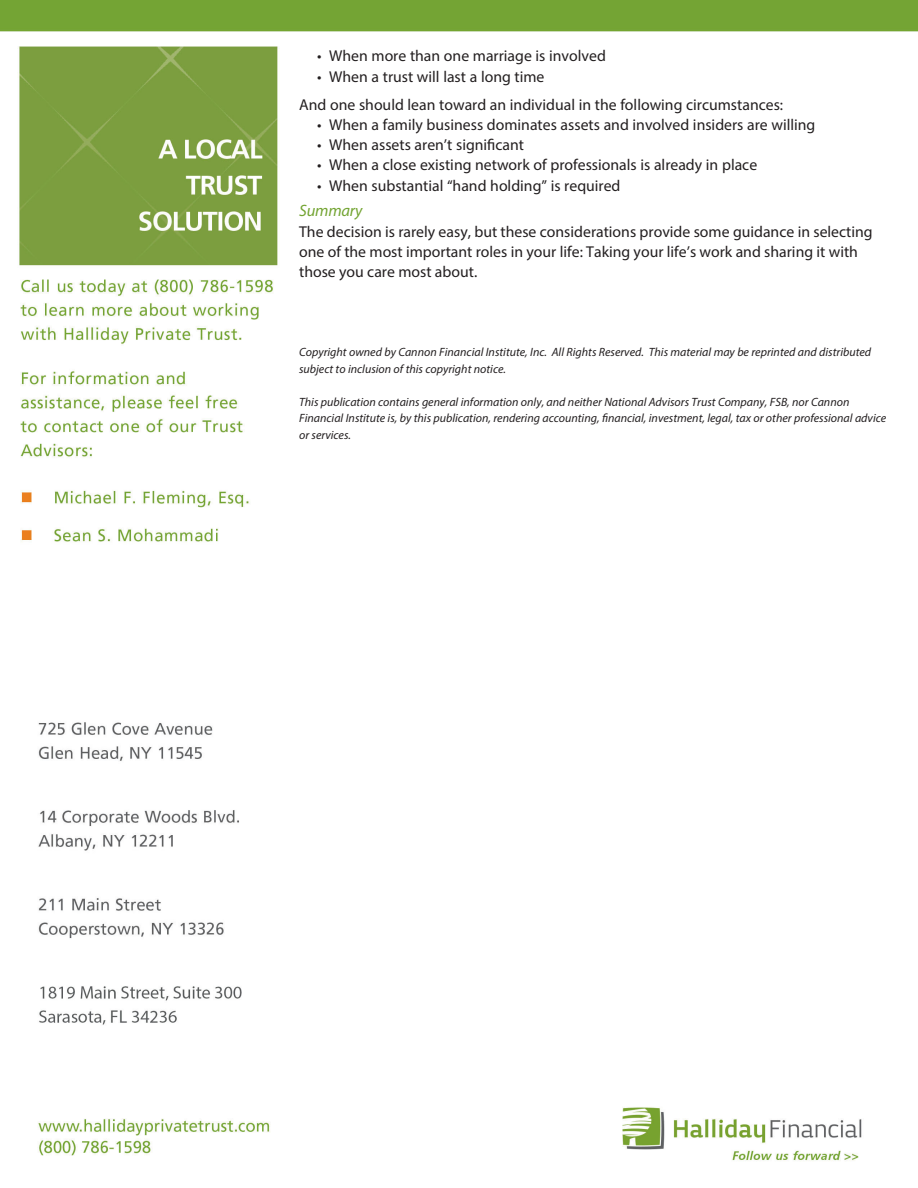
<style>
.page{position:relative;width:918px;height:1188px;background:#fff}
.page>*{position:absolute;margin:0;border:0;box-sizing:border-box;transform-origin:0 0}
.t1{font:italic 16.5px "Myriad Pro";letter-spacing:-.01em;color:#73a432}
.t2{font:15.75px/20.2px "Myriad Pro";color:#231f20}
.t3{font:italic 12px/16.5px "Myriad Pro";color:#231f20}
</style>
<div class="page">
<img style="left:0;top:0;width:918px;height:1161px">
<p class="t2" style="left:317px;top:46px;width:290px">• When more than one marriage is involved</p>
<p class="t2" style="left:317px;top:66px;width:229px">• When a trust will last a long time</p>
<p class="t2" style="left:299px;top:94px;width:486px">And one should lean toward an individual in the following circumstances:</p>
<p class="t2" style="left:317px;top:114px;width:500px">• When a family business dominates assets and involved insiders are willing</p>
<p class="t2" style="left:317px;top:134px;width:208px">• When assets aren’t significant</p>
<p class="t2" style="left:317px;top:155px;width:442px">• When a close existing network of professionals is already in place</p>
<p class="t2" style="left:317px;top:175px;width:305px">• When substantial “hand holding” is required</p>
<p class="t1" style="left:299px;top:201px;width:65px">Summary</p>
<p class="t2" style="left:299px;top:221px;width:575px">The decision is rarely easy, but these considerations provide some guidance in selecting one of the most important roles in your life: Taking your life’s work and sharing it with those you care most about.</p>
<p class="t3" style="left:299px;top:344px;width:574px">Copyright owned by Cannon Financial Institute, Inc. All Rights Reserved. This material may be reprinted and distributed subject to inclusion of this copyright notice.</p>
<p class="t3" style="left:299px;top:393px;width:589px">This publication contains general information only, and neither National Advisors Trust Company, FSB, nor Cannon<br>Financial Institute is, by this publication, rendering accounting, financial, investment, legal, tax or other professional advice or services.</p>
</div>
